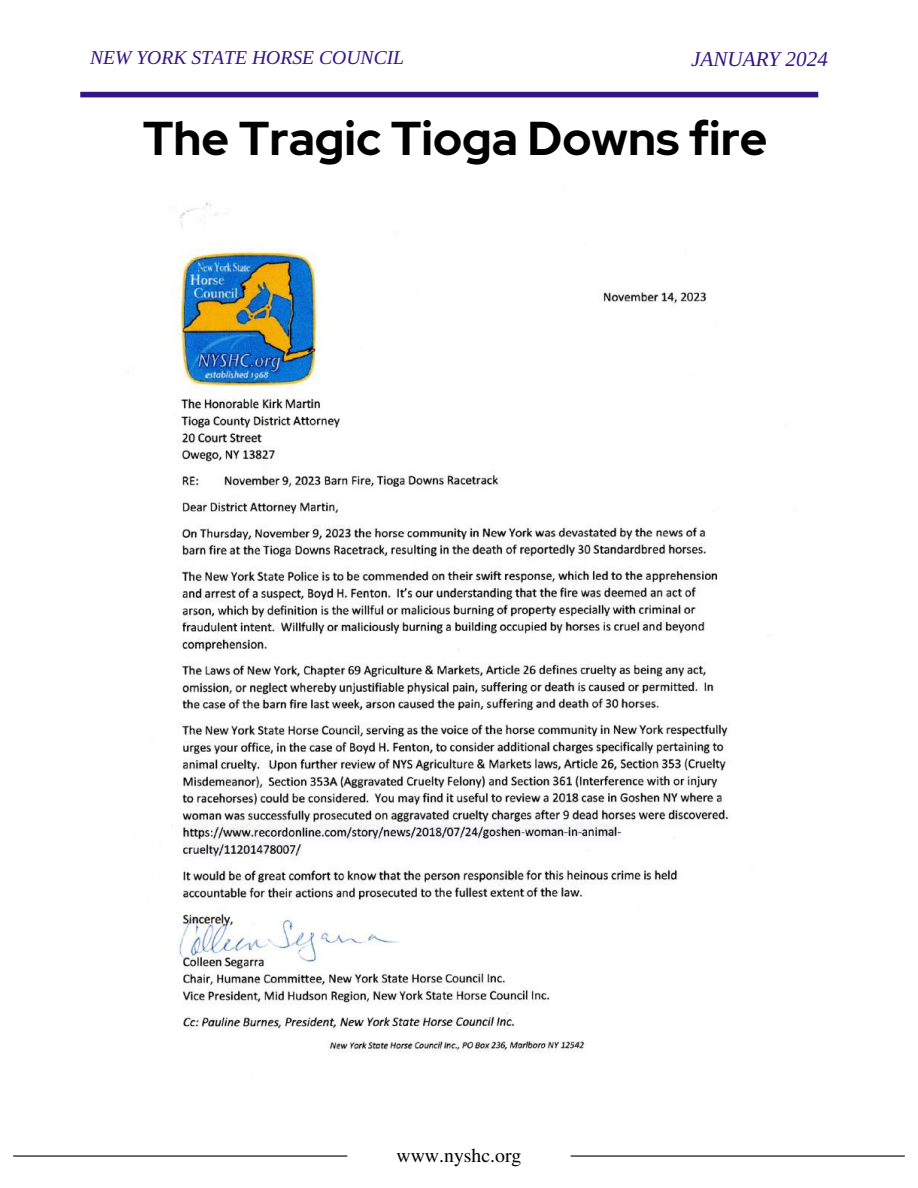
<style>
.page{position:relative;width:918px;height:1188px;background:#fff}
.page>*{position:absolute;margin:0;border:0;box-sizing:border-box;transform-origin:0 0}
.t1{font:700 47.25px "Red Hat Display";color:#000}
.t2{font:italic 21.15px "Libra Serif Modern";color:#331684}
.t3{font:19.8px "Te X Gyre Termes";color:#000}
.t4{font:italic 19.65px "Libra Serif Modern";color:#331684}
</style>
<div class="page">
<hr style="left:13px;top:1155px;width:334px;height:2px;background:#000">
<hr style="left:571px;top:1155px;width:334px;height:2px;background:#000">
<div style="left:80px;top:92px;width:738px;height:5px;background:#331684"></div>
<img style="left:171px;top:202px;width:597px;height:851px">
<p class="t4" style="left:90px;top:46px;width:316px">NEW YORK STATE HORSE COUNCIL</p>
<p class="t2" style="left:691px;top:47px;width:138px">JANUARY 2024</p>
<h1 class="t1" style="left:143px;top:106px;width:626px">The Tragic Tioga Downs fire</h1>
<p class="t3" style="left:396px;top:1142px;width:127px">www.nyshc.org</p>
</div>
